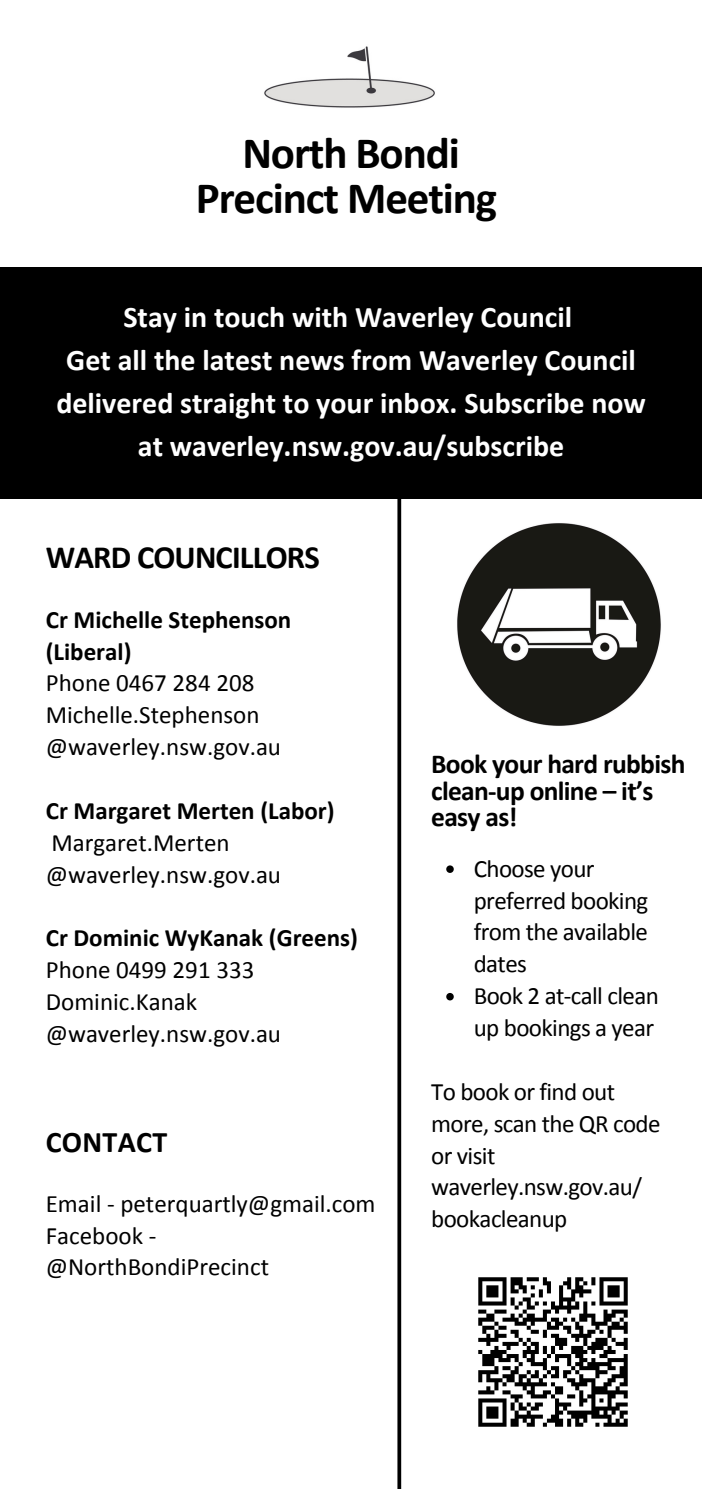
<style>
.page{position:relative;width:702px;height:1489px;background:#fff}
.page>*{position:absolute;margin:0;border:0;box-sizing:border-box;transform-origin:0 0}
.t1{font:700 45px/45px "Calibri";letter-spacing:-.025em;color:#000;text-align:center}
.t2{font:700 32.5px "Calibri";letter-spacing:-.025em;color:#000}
.t3{font:700 30px/43px "Calibri";color:#fff;text-align:center}
.t4{font:700 30px "Calibri";letter-spacing:.01em;color:#000}
.t5{font:700 27.5px/26.2px "Calibri";letter-spacing:-.025em;color:#000}
.t6{font:25px/32px "Calibri";color:#000}
.t7{font:25px/32px "Calibri";letter-spacing:-.025em;color:#000}
.t8{font:700 25px/32px "Calibri";color:#000}
</style>
<div class="page">
<div style="left:0;top:267px;width:701px;height:232px;background:#000"></div>
<svg style="left:397px;top:499px;width:4px;height:990px;fill:#000"></svg>
<img style="left:264px;top:46px;width:171px;height:62px">
<img style="left:478px;top:1277px;width:150px;height:150px">
<img style="left:457px;top:523px;width:204px;height:203px">
<svg style="left:446px;top:865px;width:7px;height:8px"></svg>
<svg style="left:446px;top:993px;width:7px;height:7px"></svg>
<p class="t1" style="left:196px;top:130px;width:303px">North Bondi<br>Precinct Meeting</p>
<h3 class="t3" style="left:56px;top:295px;width:590px">Stay in touch with Waverley Council<br>Get all the latest news from Waverley Council delivered straight to your inbox. Subscribe now at waverley.nsw.gov.au/subscribe</h3>
<h1 class="t2" style="left:46px;top:537px;width:275px">WARD COUNCILLORS</h1>
<p class="t8" style="left:46px;top:603px;width:247px">Cr Michelle Stephenson (Liberal)</p>
<h2 class="t6" style="left:46px;top:667px;width:210px">Phone 0467 284 208</h2>
<p class="t6" style="left:46px;top:699px;width:215px">Michelle.Stephenson</p>
<p class="t6" style="left:46px;top:731px;width:237px">@waverley.nsw.gov.au</p>
<p class="t8" style="left:46px;top:794px;width:290px">Cr Margaret Merten (Labor)</p>
<p class="t6" style="left:51px;top:826px;width:180px">Margaret.Merten</p>
<p class="t6" style="left:46px;top:858px;width:237px">@waverley.nsw.gov.au</p>
<p class="t8" style="left:46px;top:922px;width:313px">Cr Dominic WyKanak (Greens)</p>
<p class="t6" style="left:46px;top:954px;width:210px">Phone 0499 291 333<br>Dominic.Kanak</p>
<p class="t6" style="left:46px;top:1017px;width:237px">@waverley.nsw.gov.au</p>
<p class="t4" style="left:46px;top:1124px;width:123px">CONTACT</p>
<p class="t6" style="left:46px;top:1187px;width:331px">Email - peterquartly@gmail.com<br>Facebook - @NorthBondiPrecinct</p>
<p class="t5" style="left:431px;top:751px;width:255px">Book your hard rubbish clean-up online – it’s easy as!</p>
<h2 class="t7" style="left:473px;top:852px;width:176px">Choose your preferred booking from the available dates</h2>
<p class="t7" style="left:473px;top:979px;width:186px">Book 2 at-call clean up bookings a year</p>
<p class="t7" style="left:431px;top:1075px;width:231px">To book or find out more, scan the QR code or visit waverley.nsw.gov.au/ bookacleanup</p>
</div>
